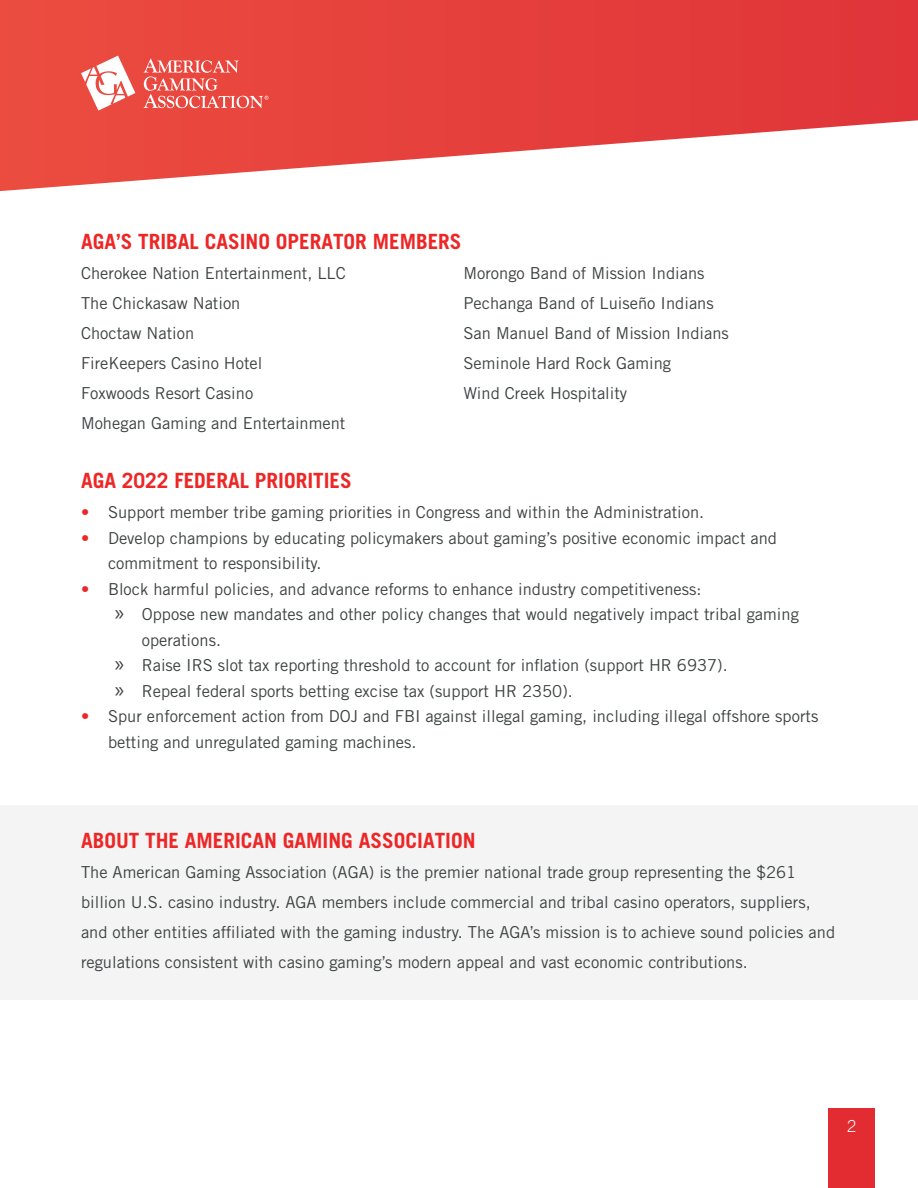
<style>
.page{position:relative;width:918px;height:1188px;background:#fff}
.page>*{position:absolute;margin:0;border:0;box-sizing:border-box;transform-origin:0 0}
.t1{font:700 21px "Trade Gothic";color:#ed2626}
.t2{font:16.5px/25.5px "Trade Gothic LT Std";color:#3e4243}
.t3{font:300 16.5px "Trade Gothic LT Com";color:#fff}
.s1{color:#ed2626}
.s2{font-family:"Myriad Pro";font-size:22.5px}
</style>
<div class="page">
<div style="left:828px;top:1109px;width:47px;height:79px;background:#e32c31"></div>
<svg style="left:0;top:0;width:918px;height:191px"></svg>
<div style="left:0;top:806px;width:918px;height:194px;background:#f4f4f4"></div>
<svg style="left:81px;top:56px;width:54px;height:55px"></svg>
<svg style="left:144px;top:59px;width:124px;height:49px;background:#ec6861"></svg>
<p class="t1" style="left:81px;top:229px;width:382px">AGA’S TRIBAL CASINO OPERATOR MEMBERS</p>
<p class="t2" style="left:81px;top:260px;width:266px">Cherokee Nation Entertainment, LLC</p>
<p class="t2" style="left:81px;top:290px;width:161px">The Chickasaw Nation</p>
<p class="t2" style="left:81px;top:320px;width:115px">Choctaw Nation</p>
<p class="t2" style="left:81px;top:350px;width:183px">FireKeepers Casino Hotel</p>
<p class="t2" style="left:81px;top:380px;width:174px">Foxwoods Resort Casino</p>
<p class="t2" style="left:81px;top:410px;width:266px">Mohegan Gaming and Entertainment</p>
<p class="t2" style="left:464px;top:260px;width:243px">Morongo Band of Mission Indians</p>
<p class="t2" style="left:464px;top:290px;width:252px">Pechanga Band of Luiseño Indians</p>
<p class="t2" style="left:464px;top:320px;width:267px">San Manuel Band of Mission Indians</p>
<p class="t2" style="left:464px;top:350px;width:209px">Seminole Hard Rock Gaming</p>
<p class="t2" style="left:464px;top:380px;width:165px">Wind Creek Hospitality</p>
<p class="t1" style="left:81px;top:468px;width:272px">AGA 2022 FEDERAL PRIORITIES</p>
<p class="t2" style="left:81px;top:499px;width:625px"><span class="s1">•</span> Support member tribe gaming priorities in Congress and within the Administration.</p>
<p class="t2" style="left:108px;top:525px;width:671px;text-indent:-27px"><span class="s1">•</span> Develop champions by educating policymakers about gaming’s positive economic impact and commitment to responsibility.</p>
<p class="t2" style="left:81px;top:576px;width:622px"><span class="s1">•</span> Block harmful policies, and advance reforms to enhance industry competitiveness:</p>
<p class="t2" style="left:142px;top:601px;width:659px;text-indent:-27px"><span class="s2">»</span> Oppose new mandates and other policy changes that would negatively impact tribal gaming operations.</p>
<p class="t2" style="left:115px;top:652px;width:615px"><span class="s2">»</span> Raise IRS slot tax reporting threshold to account for inflation (support HR 6937).</p>
<p class="t2" style="left:115px;top:678px;width:460px"><span class="s2">»</span> Repeal federal sports betting excise tax (support HR 2350).</p>
<p class="t2" style="left:108px;top:703px;width:712px;text-indent:-27px"><span class="s1">•</span> Spur enforcement action from DOJ and FBI against illegal gaming, including illegal offshore sports betting and unregulated gaming machines.</p>
<p class="t1" style="left:81px;top:827px;width:396px">ABOUT THE AMERICAN GAMING ASSOCIATION</p>
<p class="t2" style="left:81px;top:857px;width:756px;line-height:30px">The American Gaming Association (AGA) is the premier national trade group representing the $261 billion U.S. casino industry. AGA members include commercial and tribal casino operators, suppliers, and other entities affiliated with the gaming industry. The AGA’s mission is to achieve sound policies and regulations consistent with casino gaming’s modern appeal and vast economic contributions.</p>
<p class="t3" style="left:847px;top:1117px;width:11px">2</p>
</div>
